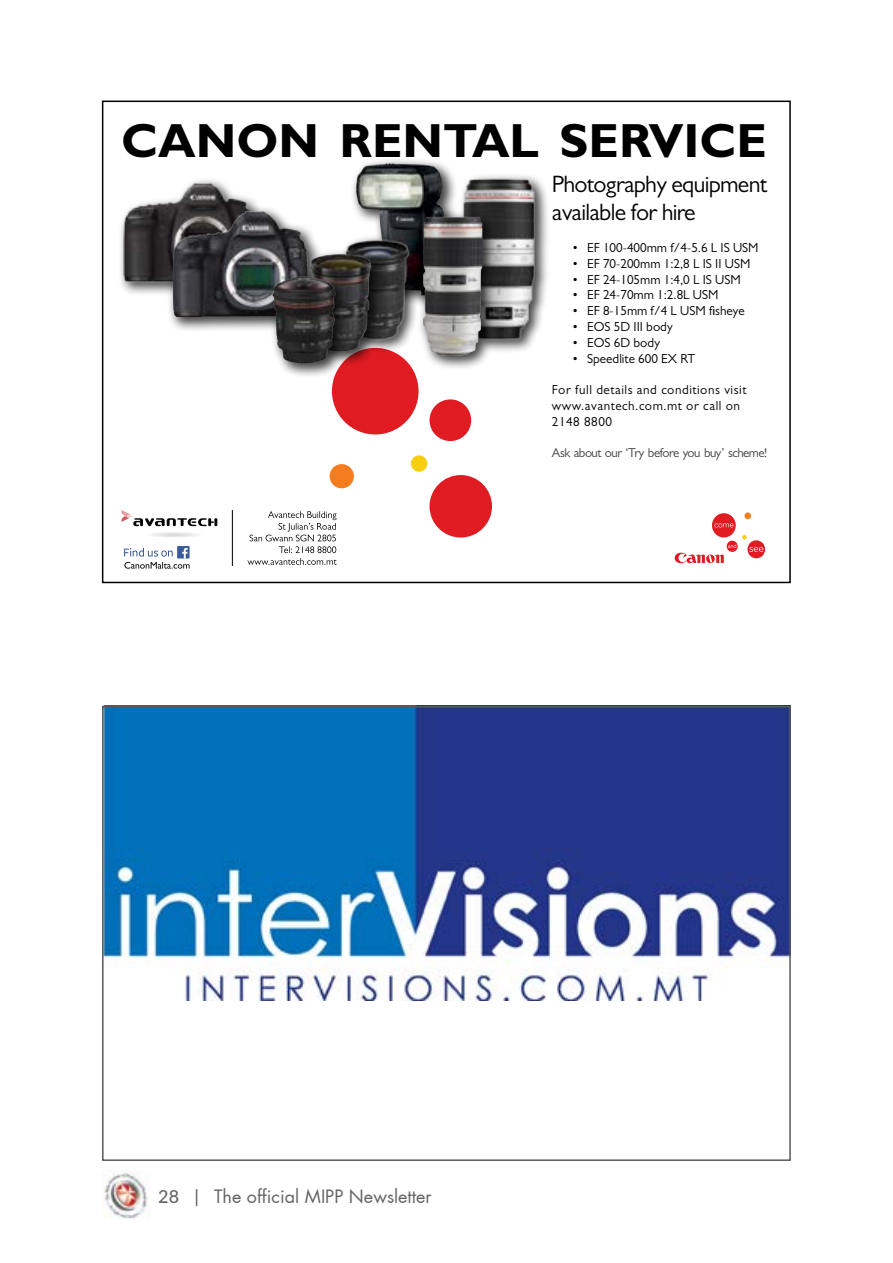
<style>
.page{position:relative;width:893px;height:1263px;background:#fff}
.page>*{position:absolute;margin:0;border:0;box-sizing:border-box;transform-origin:0 0}
.t1{font:700 48.15px "Gill Sans Std";color:#000}
.t2{font:23.85px/28.7px "Gill Sans MT Pro";letter-spacing:-.03em;color:#000}
.t3{font:18px "Futura";color:#666}
.t4{font:13.2px "Gill Sans MT Pro";color:#000}
.t5{font:13.2px/15.8px "Gill Sans MT Pro";letter-spacing:.04em;color:#000}
.t6{font:12.9px "Gill Sans MT Pro";letter-spacing:-.04em;color:#414042}
.s1{font-family:"Lato";font-weight:500}
</style>
<div class="page">
<img style="left:102px;top:1171px;width:46px;height:48px">
<img style="left:105px;top:709px;width:683px;height:291px">
<div style="left:102px;top:706px;width:689px;height:455px;border:2px solid #58595b"></div>
<div style="left:102px;top:101px;width:689px;height:482px;border:2px solid #000"></div>
<div style="left:350px;top:157px;width:111px;height:154px;background:#000;opacity:.75"></div>
<img style="left:356px;top:163px;width:90px;height:71px">
<div style="left:332px;top:348px;width:87px;height:86px;background:#e11b22;border-radius:50%"></div>
<div style="left:429px;top:399px;width:42px;height:42px;background:#e11b22;border-radius:50%"></div>
<div style="left:429px;top:475px;width:63px;height:62px;background:#e11b22;border-radius:50%"></div>
<div style="left:411px;top:455px;width:16px;height:17px;background:#f6cf0f;border-radius:50%"></div>
<div style="left:330px;top:464px;width:24px;height:24px;background:#f57d20;border-radius:50%"></div>
<svg style="left:122px;top:510px;width:95px;height:16px"></svg>
<div style="left:147px;top:532px;width:56px;height:5px;background:#fbfbfb;border-radius:50%"></div>
<div style="left:150px;top:532px;width:49px;height:5px;background:#f6f6f6;border-radius:50%"></div>
<hr style="left:153px;top:533px;width:43px;height:4px;background:#f1f1f2;border-radius:50%">
<hr style="left:156px;top:533px;width:38px;height:4px;background:#ededee;border-radius:50%">
<hr style="left:159px;top:533px;width:32px;height:3px;background:#e9e9ea;border-radius:50%">
<hr style="left:162px;top:534px;width:25px;height:2px;background:#e4e5e6;border-radius:50%">
<svg style="left:247px;top:511px;width:90px;height:54px"></svg>
<hr style="left:232px;top:510px;width:1px;height:56px;background:#000">
<svg style="left:350px;top:157px;width:111px;height:2px"></svg>
<div style="left:177px;top:546px;width:13px;height:12px;background:#3a5b99"></div>
<svg style="left:124px;top:548px;width:66px;height:21px"></svg>
<svg style="left:675px;top:513px;width:90px;height:50px"></svg>
<div style="left:118px;top:177px;width:152px;height:119px;background:#000;opacity:.75"></div>
<img style="left:121px;top:181px;width:138px;height:103px">
<div style="left:167px;top:205px;width:158px;height:128px;background:#000;opacity:.75"></div>
<img style="left:173px;top:210px;width:138px;height:107px">
<div style="left:458px;top:173px;width:92px;height:181px;background:#000;opacity:.75"></div>
<img style="left:461px;top:177px;width:77px;height:164px">
<div style="left:340px;top:234px;width:83px;height:120px;background:#000;opacity:.75"></div>
<img style="left:344px;top:239px;width:66px;height:101px">
<div style="left:305px;top:248px;width:81px;height:119px;background:#000;opacity:.75"></div>
<img style="left:310px;top:254px;width:61px;height:98px">
<div style="left:267px;top:270px;width:83px;height:108px;background:#000;opacity:.75"></div>
<img style="left:272px;top:276px;width:64px;height:87px">
<div style="left:417px;top:211px;width:81px;height:160px;background:#000;opacity:.75"></div>
<img style="left:423px;top:217px;width:58px;height:139px">
<h1 class="t1" style="left:121px;top:112px;width:648px">CANON RENTAL SERVICE</h1>
<h2 class="t2" style="left:552px;top:169px;width:217px">Photography equipment available for hire</h2>
<p class="t4" style="left:572px;top:240px;width:188px">• EF 100-400mm f/4-5.6 L IS USM</p>
<p class="t4" style="left:572px;top:256px;width:180px">• EF 70-200mm 1:2,8 L IS II USM</p>
<p class="t4" style="left:572px;top:271px;width:170px">• EF 24-105mm 1:4,0 L IS USM</p>
<p class="t4" style="left:572px;top:287px;width:148px">• EF 24-70mm 1:2.8L USM</p>
<p class="t4" style="left:572px;top:303px;width:174px">• EF 8-15mm f/4 L USM fisheye</p>
<p class="t4" style="left:572px;top:319px;width:102px">• EOS 5D III body</p>
<p class="t4" style="left:572px;top:334px;width:89px">• EOS 6D body</p>
<p class="t4" style="left:572px;top:350px;width:124px">• Speedlite 600 EX RT</p>
<p class="t5" style="left:552px;top:382px;width:196px">For full details and conditions visit www.avantech.com.mt or call on<br>2148 8800</p>
<p class="t6" style="left:552px;top:445px;width:217px">Ask about our ‘Try before you buy’ scheme!</p>
<h3 class="t3" style="left:158px;top:1185px;width:275px"><span class="s1">28 |</span> The official MIPP Newsletter</h3>
</div>
